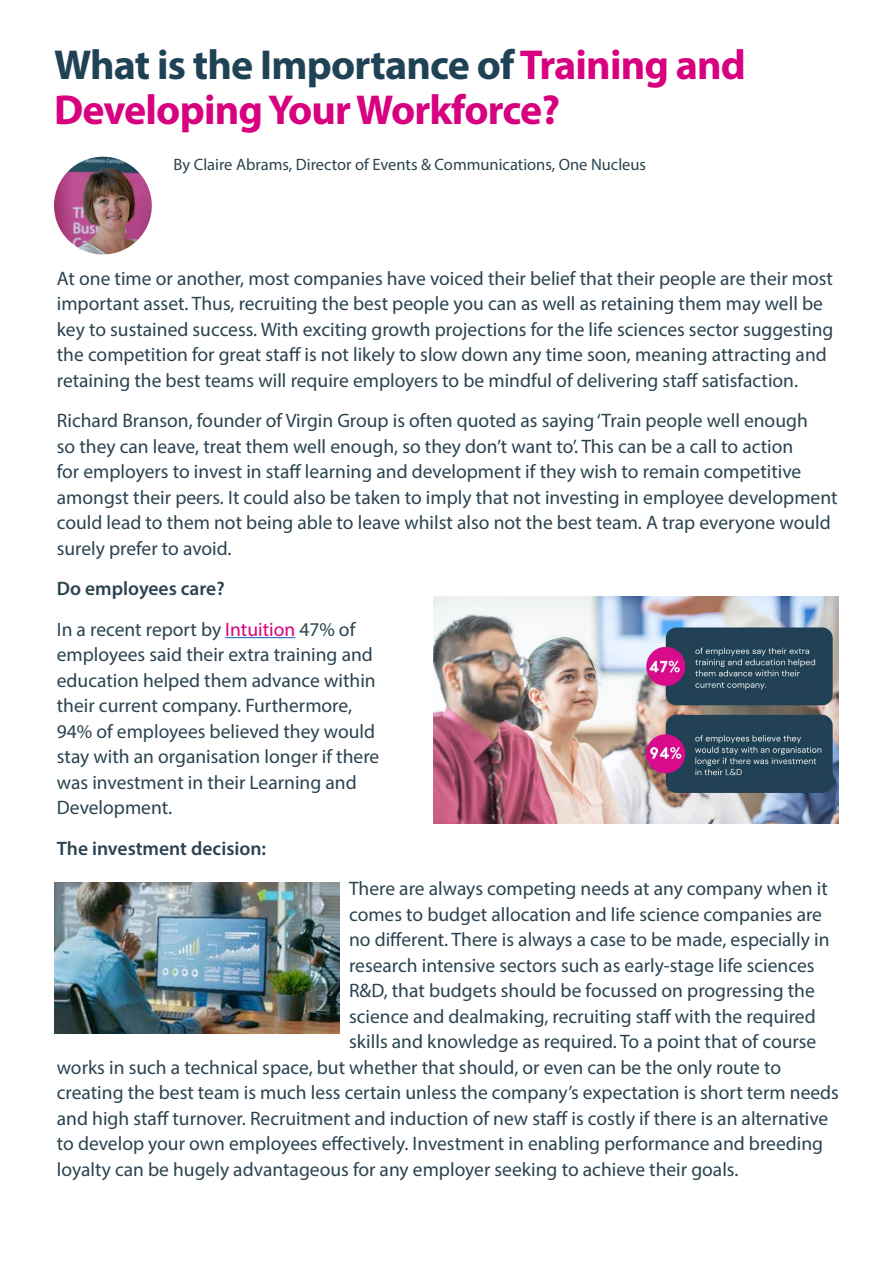
<style>
.page{position:relative;width:893px;height:1263px;background:#fff}
.page>*{position:absolute;margin:0;border:0;box-sizing:border-box;transform-origin:0 0}
.t1{font:700 42px/45px "Myriad Pro";letter-spacing:-.02em;color:#d7007e}
.t2{font:19.5px/25.5px "Myriad Pro";color:#2b4350}
.t3{font:600 19.5px "Myriad Pro";color:#2b4350}
.t4{font:16.5px "Myriad Pro";color:#2b4350}
.s1{color:#204255}
.s2{font-weight:600}
.s3{color:#d7007e}
</style>
<div class="page">
<hr style="left:225px;top:637px;width:70px;height:1px;background:#0563c1">
<img style="left:54px;top:157px;width:98px;height:97px;border-radius:49px">
<img style="left:434px;top:596px;width:405px;height:228px">
<img style="left:54px;top:882px;width:285px;height:152px">
<h1 class="t1" style="left:54px;top:41px;width:693px"><span class="s1">What is the Importance of</span> Training and<br>Developing Your Workforce?</h1>
<p class="t4" style="left:174px;top:154px;width:474px">By Claire Abrams, Director of Events &amp; Communications, One Nucleus</p>
<p class="t2" style="left:57px;top:265px;width:778px">At one time or another, most companies have voiced their belief that their people are their most important asset. Thus, recruiting the best people you can as well as retaining them may well be key to sustained success. With exciting growth projections for the life sciences sector suggesting the competition for great staff is not likely to slow down any time soon, meaning attracting and retaining the best teams will require employers to be mindful of delivering staff satisfaction.</p>
<p class="t2" style="left:57px;top:408px;width:782px">Richard Branson, founder of Virgin Group is often quoted as saying ‘Train people well enough<br>so they can leave, treat them well enough, so they don’t want to’. This can be a call to action<br>for employers to invest in staff learning and development if they wish to remain competitive amongst their peers. It could also be taken to imply that not investing in employee development could lead to them not being able to leave whilst also not the best team. A trap everyone would surely prefer to avoid.</p>
<p class="t2" style="left:57px;top:568px;width:300px;line-height:40.5px"><span class="s2">Do employees care?<br></span>In a recent report by <span class="s3">Intuition</span> 47% of</p>
<p class="t2" style="left:57px;top:642px;width:324px">employees said their extra training and education helped them advance within their current company. Furthermore, 94% of employees believed they would stay with an organisation longer if there was investment in their Learning and Development.</p>
<p class="t3" style="left:57px;top:836px;width:211px">The investment decision:</p>
<p class="t2" style="left:349px;top:876px;width:480px">There are always competing needs at any company when it</p>
<p class="t2" style="left:349px;top:901px;width:474px">comes to budget allocation and life science companies are</p>
<p class="t2" style="left:349px;top:927px;width:482px">no different. There is always a case to be made, especially in</p>
<p class="t2" style="left:349px;top:952px;width:467px">research intensive sectors such as early-stage life sciences</p>
<p class="t2" style="left:349px;top:978px;width:467px">R&amp;D, that budgets should be focussed on progressing the</p>
<p class="t2" style="left:349px;top:1003px;width:468px">science and dealmaking, recruiting staff with the required</p>
<p class="t2" style="left:349px;top:1029px;width:469px">skills and knowledge as required. To a point that of course</p>
<p class="t2" style="left:57px;top:1054px;width:726px">works in such a technical space, but whether that should, or even can be the only route to</p>
<p class="t2" style="left:57px;top:1080px;width:784px">creating the best team is much less certain unless the company’s expectation is short term needs</p>
<p class="t2" style="left:57px;top:1105px;width:773px">and high staff turnover. Recruitment and induction of new staff is costly if there is an alternative</p>
<p class="t2" style="left:57px;top:1131px;width:768px">to develop your own employees effectively. Investment in enabling performance and breeding</p>
<p class="t2" style="left:57px;top:1156px;width:683px">loyalty can be hugely advantageous for any employer seeking to achieve their goals.</p>
</div>
